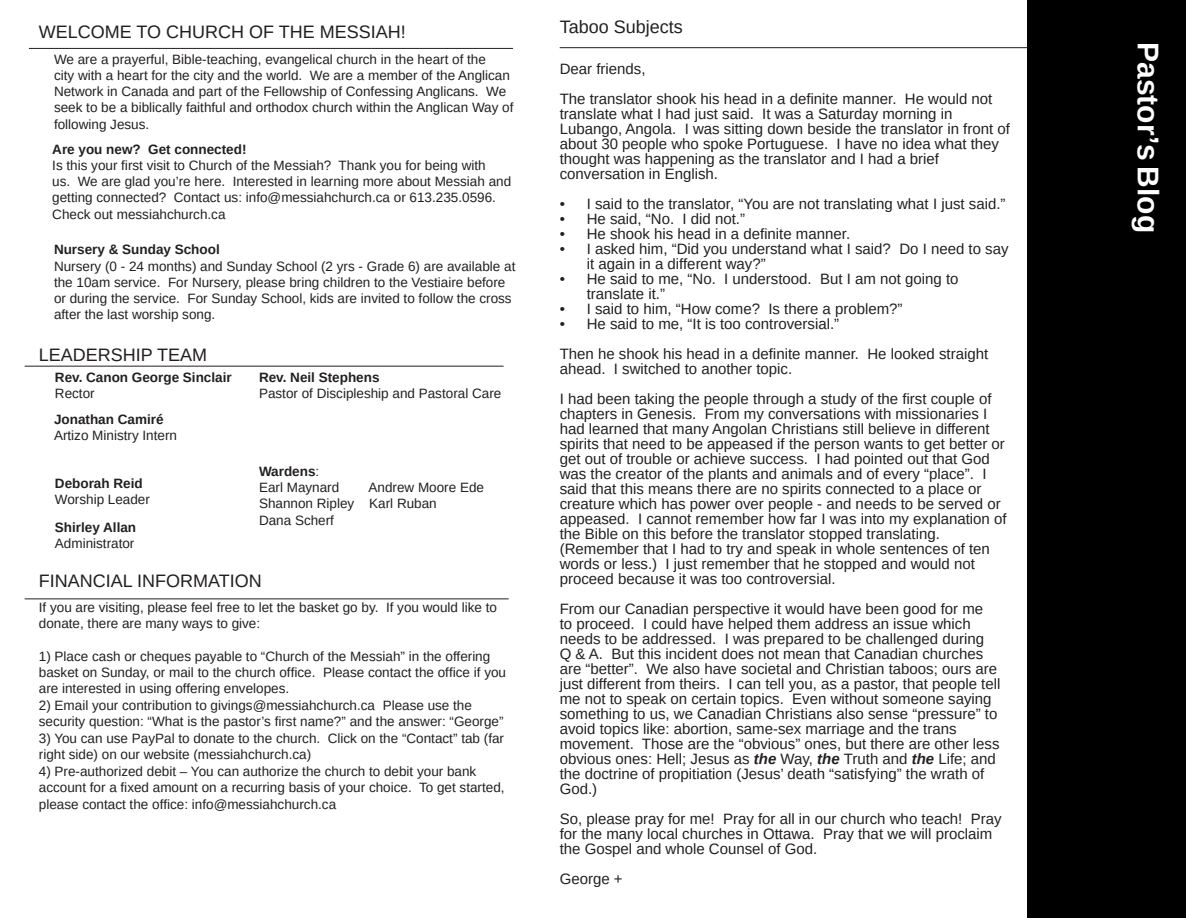
<style>
.page{position:relative;width:1188px;height:918px;background:#fff}
.page>*{position:absolute;margin:0;border:0;box-sizing:border-box;transform-origin:0 0}
.t1{font:700 30px "Arimo";color:#fff}
.t2{font:18px "Arimo";color:#231f20}
.t3{font:15px/15px "Arimo";color:#231f20}
.t4{font:13.5px/16.2px "Arimo";color:#231f20}
.t5{font:700 13.5px/16.2px "Arimo";color:#231f20}
.s1{font-weight:700;font-style:italic}
.s2{font-weight:400}
.s3{font-weight:700}
</style>
<div class="page">
<hr style="left:560px;top:47px;width:467px;height:1px;background:#231f20">
<hr style="left:29px;top:48px;width:484px;height:1px;background:#231f20">
<hr style="left:25px;top:366px;width:479px;height:1px;background:#231f20">
<hr style="left:25px;top:598px;width:484px;height:1px;background:#231f20">
<div style="left:1027px;top:0;width:159px;height:918px;background:#000"></div>
<p class="t2" style="left:39px;top:21px;width:369px">WELCOME TO CHURCH OF THE MESSIAH!</p>
<p class="t2" style="left:560px;top:15px;width:125px">Taboo Subjects</p>
<p class="t4" style="left:54px;top:51px;width:461px">We are a prayerful, Bible-teaching, evangelical church in the heart of the<br>city with a heart for the city and the world. We are a member of the Anglican Network in Canada and part of the Fellowship of Confessing Anglicans. We seek to be a biblically faithful and orthodox church within the Anglican Way of following Jesus.</p>
<p class="t1" style="left:1169px;top:42px;width:193px;rotate:90deg">Pastor’s Blog</p>
<p class="t3" style="left:560px;top:62px;width:87px">Dear friends,</p>
<p class="t3" style="left:560px;top:92px;width:434px">The translator shook his head in a definite manner. He would not translate what I had just said. It was a Saturday morning in</p>
<p class="t3" style="left:560px;top:122px;width:452px">Lubango, Angola. I was sitting down beside the translator in front of about 30 people who spoke Portuguese. I have no idea what they thought was happening as the translator and I had a brief</p>
<p class="t3" style="left:560px;top:167px;width:160px">conversation in English.</p>
<p class="t3" style="left:560px;top:197px;width:447px">• I said to the translator, “You are not translating what I just said.”</p>
<p class="t3" style="left:560px;top:212px;width:187px">• He said, “No. I did not.”</p>
<p class="t3" style="left:560px;top:227px;width:292px">• He shook his head in a definite manner.</p>
<p class="t3" style="left:587px;top:242px;width:423px;text-indent:-27px">• I asked him, “Did you understand what I said? Do I need to say it again in a different way?”</p>
<p class="t3" style="left:587px;top:272px;width:373px;text-indent:-27px">• He said to me, “No. I understood. But I am not going to translate it.”</p>
<p class="t3" style="left:560px;top:302px;width:344px">• I said to him, “How come? Is there a problem?”</p>
<p class="t3" style="left:560px;top:317px;width:281px">• He said to me, “It is too controversial.”</p>
<p class="t3" style="left:560px;top:347px;width:430px">Then he shook his head in a definite manner. He looked straight ahead. I switched to another topic.</p>
<p class="t3" style="left:560px;top:392px;width:448px">I had been taking the people through a study of the first couple of chapters in Genesis. From my conversations with missionaries I had learned that many Angolan Christians still believe in different spirits that need to be appeased if the person wants to get better or get out of trouble or achieve success. I had pointed out that God was the creator of the plants and animals and of every “place”. I said that this means there are no spirits connected to a place or creature which has power over people - and needs to be served or appeased. I cannot remember how far I was into my explanation of the Bible on this before the translator stopped translating.</p>
<p class="t3" style="left:560px;top:542px;width:432px">(Remember that I had to try and speak in whole sentences of ten words or less.) I just remember that he stopped and would not</p>
<p class="t3" style="left:560px;top:572px;width:277px">proceed because it was too controversial.</p>
<p class="t3" style="left:560px;top:602px;width:442px">From our Canadian perspective it would have been good for me<br>to proceed. I could have helped them address an issue which needs to be addressed. I was prepared to be challenged during<br>Q &amp; A. But this incident does not mean that Canadian churches are “better”. We also have societal and Christian taboos; ours are just different from theirs. I can tell you, as a pastor, that people tell me not to speak on certain topics. Even without someone saying something to us, we Canadian Christians also sense “pressure” to avoid topics like: abortion, same-sex marriage and the trans</p>
<p class="t3" style="left:560px;top:737px;width:441px">movement. Those are the “obvious” ones, but there are other less obvious ones: Hell; Jesus as <span class="s1">the</span> Way, <span class="s1">the</span> Truth and <span class="s1">the</span> Life; and the doctrine of propitiation (Jesus’ death “satisfying” the wrath of God.)</p>
<p class="t3" style="left:560px;top:812px;width:443px">So, please pray for me! Pray for all in our church who teach! Pray for the many local churches in Ottawa. Pray that we will proclaim the Gospel and whole Counsel of God.</p>
<p class="t3" style="left:560px;top:872px;width:64px">George +</p>
<p class="t5" style="left:52px;top:141px;width:196px">Are you new? Get connected!</p>
<p class="t4" style="left:52px;top:157px;width:460px">Is this your first visit to Church of the Messiah? Thank you for being with<br>us. We are glad you’re here. Interested in learning more about Messiah and getting connected? Contact us: info@messiahchurch.ca or 613.235.0596.<br>Check out messiahchurch.ca</p>
<p class="t5" style="left:54px;top:242px;width:167px">Nursery &amp; Sunday School</p>
<p class="t4" style="left:54px;top:258px;width:463px">Nursery (0 - 24 months) and Sunday School (2 yrs - Grade 6) are available at the 10am service. For Nursery, please bring children to the Vestiaire before or during the service. For Sunday School, kids are invited to follow the cross after the last worship song.</p>
<p class="t2" style="left:39px;top:343px;width:170px">LEADERSHIP TEAM</p>
<p class="t5" style="left:55px;top:370px;width:178px">Rev. Canon George Sinclair<br><span class="s2">Rector</span></p>
<p class="t5" style="left:259px;top:370px;width:122px">Rev. Neil Stephens</p>
<p class="t4" style="left:259px;top:386px;width:244px">Pastor of Discipleship and Pastoral Care</p>
<p class="t5" style="left:54px;top:411px;width:111px">Jonathan Camiré</p>
<p class="t4" style="left:54px;top:427px;width:125px">Artizo Ministry Intern</p>
<p class="t5" style="left:55px;top:475px;width:89px">Deborah Reid</p>
<p class="t4" style="left:55px;top:491px;width:97px">Worship Leader</p>
<p class="t5" style="left:259px;top:464px;width:62px">Wardens<span class="s2">:</span></p>
<p class="t4" style="left:259px;top:480px;width:82px">Earl Maynard</p>
<p class="t4" style="left:369px;top:480px;width:117px">Andrew Moore Ede</p>
<p class="t4" style="left:259px;top:496px;width:179px">Shannon Ripley Karl Ruban<br>Dana Scherf</p>
<p class="t4" style="left:55px;top:519px;width:83px"><span class="s3">Shirley Allan<br></span>Administrator</p>
<p class="t2" style="left:39px;top:570px;width:225px">FINANCIAL INFORMATION</p>
<p class="t4" style="left:39px;top:599px;width:460px">If you are visiting, please feel free to let the basket go by. If you would like to donate, there are many ways to give:</p>
<p class="t4" style="left:39px;top:648px;width:469px">1) Place cash or cheques payable to “Church of the Messiah” in the offering basket on Sunday, or mail to the church office. Please contact the office if you are interested in using offering envelopes.</p>
<p class="t4" style="left:39px;top:697px;width:435px">2) Email your contribution to givings@messiahchurch.ca Please use the</p>
<p class="t4" style="left:39px;top:713px;width:466px">security question: “What is the pastor’s first name?” and the answer: “George”</p>
<p class="t4" style="left:39px;top:730px;width:467px">3) You can use PayPal to donate to the church. Click on the “Contact” tab (far right side) on our website (messiahchurch.ca)</p>
<p class="t4" style="left:39px;top:763px;width:467px">4) Pre-authorized debit – You can authorize the church to debit your bank account for a fixed amount on a recurring basis of your choice. To get started, please contact the office: info@messiahchurch.ca</p>
</div>
